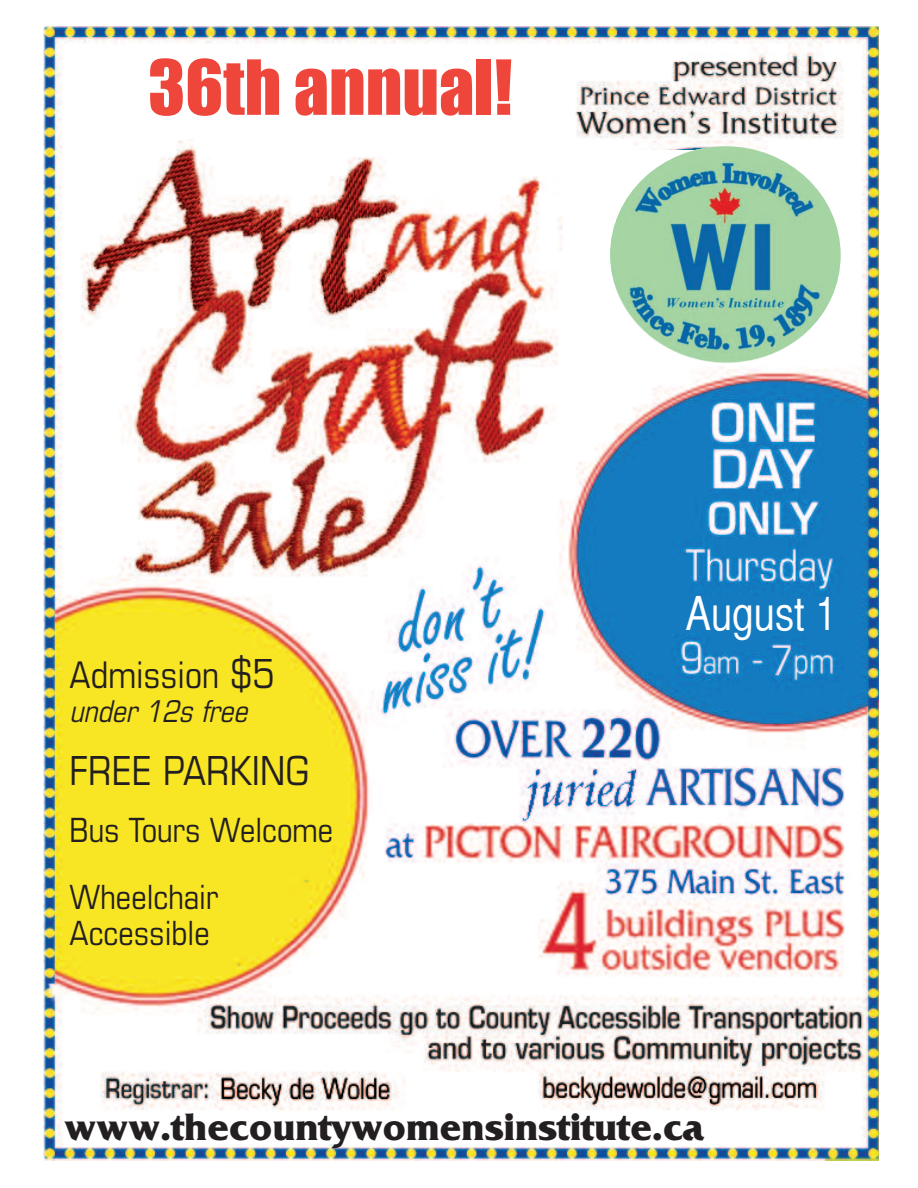
<style>
.page{position:relative;width:918px;height:1188px;background:#fff}
.page>*{position:absolute;margin:0;border:0;box-sizing:border-box;transform-origin:0 0}
.t1{font:70.2px "Impact";color:#ef463c}
.t2{font:46.8px "Helvetica CY Plain";color:#fff}
.t3{font:700 40.05px "Friz Quadrata";color:#231f20}
.t4{font:condensed 40.05px "Eurostile";color:#231f20}
.t5{font:condensed 36.75px "Eurostile";color:#231f20}
.t6{font:condensed 33.45px/66.8px "Eurostile";color:#231f20}
.t7{font:italic condensed 30px "Eurostile";color:#231f20}
.s1{font-size:40.05px}
</style>
<div class="page">
<img style="left:44px;top:27px;width:834px;height:1134px">
<div style="left:145px;top:56px;width:398px;height:83px;background:#fff"></div>
<div style="left:563px;top:151px;width:297px;height:213px;background:#fff"></div>
<img style="left:610px;top:146px;width:231px;height:218px;border-radius:50%">
<h1 class="t1" style="left:148px;top:50px;width:366px">36th annual!</h1>
<p class="t5" style="left:70px;top:662px;width:207px">Admission <span class="s1">$5</span></p>
<p class="t7" style="left:70px;top:700px;width:185px">under 12s free</p>
<p class="t4" style="left:70px;top:756px;width:241px">FREE PARKING</p>
<p class="t6" style="left:70px;top:799px;width:265px">Bus Tours Welcome<br>Wheelchair</p>
<p class="t6" style="left:70px;top:903px;width:142px">Accessible</p>
<h2 class="t2" style="left:686px;top:587px;width:153px">August 1</h2>
<p class="t3" style="left:64px;top:1103px;width:641px">www.thecountywomensinstitute.ca</p>
</div>
